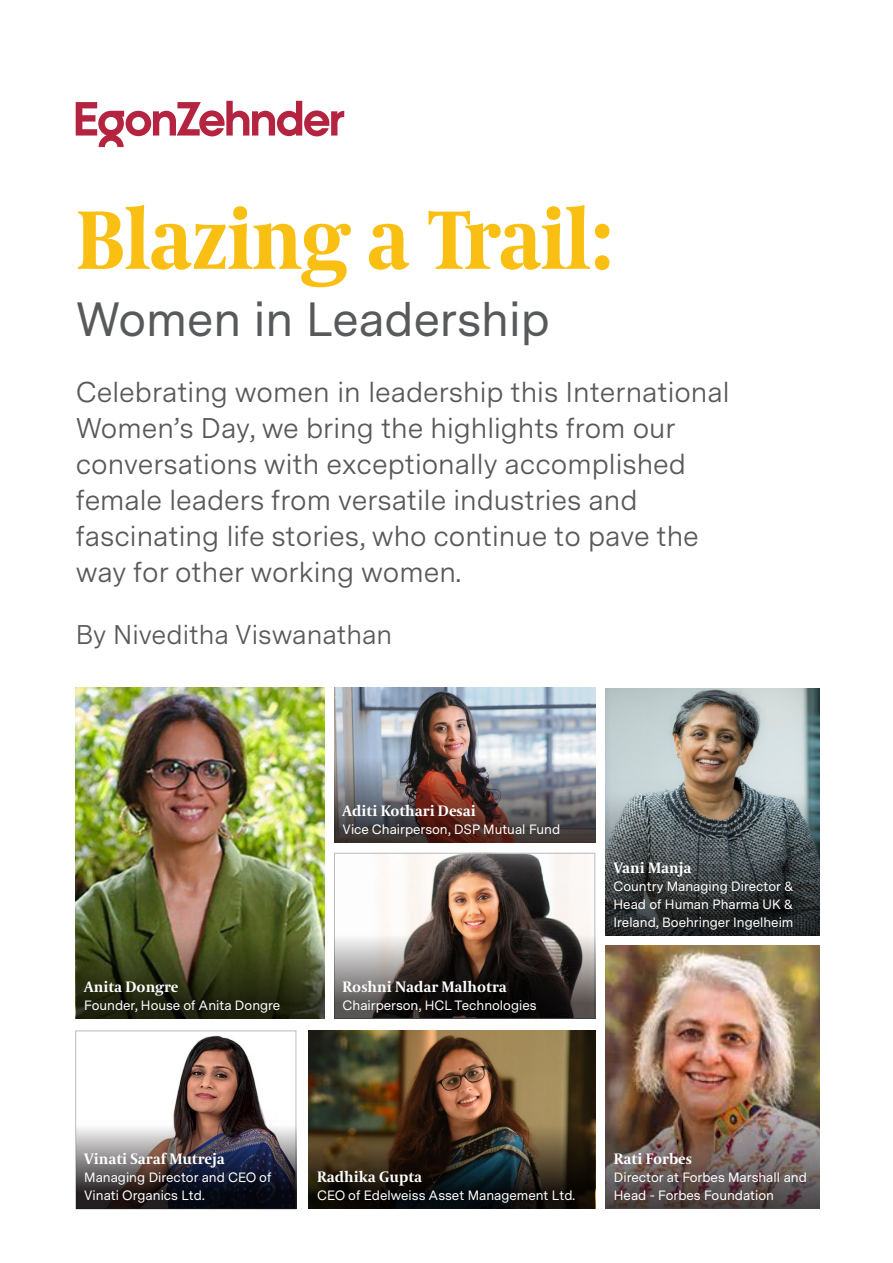
<style>
.page{position:relative;width:893px;height:1263px;background:#fff}
.page>*{position:absolute;margin:0;border:0;box-sizing:border-box;transform-origin:0 0}
.Heading_1{font:700 82.5px "Coranto 2 Headline";color:#f9c013}
.Heading_1-2{font:48px "Messina Sans";color:#58595b}
.Heading_1-3{font:28.5px/36px "Messina Sans";color:#58595b}
.Heading_1-4{font:27px "Messina Sans";color:#58595b}
.Names__cover{font:700 15px "Coranto 2";color:#fff}
.Designations{font:13.5px/18px "Messina Sans";color:#fff}
</style>
<div class="page">
<img style="left:605px;top:946px;width:215px;height:263px">
<img style="left:605px;top:1055px;width:214px;height:154px">
<img style="left:605px;top:688px;width:214px;height:93px">
<svg style="left:605px;top:781px;width:214px;height:155px;background:#4f5555"></svg>
<img style="left:334px;top:688px;width:261px;height:65px">
<img style="left:334px;top:753px;width:261px;height:89px">
<img style="left:76px;top:688px;width:249px;height:242px">
<svg style="left:76px;top:930px;width:249px;height:89px;background:#383d1c"></svg>
<img style="left:379px;top:855px;width:212px;height:75px">
<svg style="left:334px;top:930px;width:261px;height:89px;background:#4c4542"></svg>
<img style="left:309px;top:1031px;width:286px;height:89px">
<svg style="left:309px;top:1120px;width:286px;height:89px;background:#2b2418"></svg>
<img style="left:173px;top:1035px;width:92px;height:85px">
<div style="left:75px;top:1030px;width:221px;height:179px;border:1px solid #bcbdc0"></div>
<img style="left:76px;top:1120px;width:220px;height:89px">
<svg style="left:76px;top:101px;width:268px;height:46px"></svg>
<p class="Heading_1" style="left:76px;top:175px;width:538px">Blazing a Trail:</p>
<p class="Heading_1-2" style="left:76px;top:291px;width:476px">Women in Leadership</p>
<p class="Heading_1-3" style="left:76px;top:375px;width:655px">Celebrating women in leadership this International Women’s Day, we bring the highlights from our conversations with exceptionally accomplished female leaders from versatile industries and fascinating life stories, who continue to pave the way for other working women.</p>
<p class="Heading_1-4" style="left:76px;top:619px;width:318px">By Niveditha Viswanathan</p>
<p class="Names__cover" style="left:84px;top:978px;width:96px">Anita Dongre</p>
<p class="Designations" style="left:84px;top:997px;width:198px">Founder, House of Anita Dongre</p>
<p class="Names__cover" style="left:343px;top:801px;width:135px">Aditi Kothari Desai</p>
<p class="Designations" style="left:343px;top:820px;width:219px">Vice Chairperson, DSP Mutual Fund</p>
<p class="Names__cover" style="left:343px;top:978px;width:166px">Roshni Nadar Malhotra</p>
<p class="Designations" style="left:343px;top:997px;width:195px">Chairperson, HCL Technologies</p>
<p class="Names__cover" style="left:614px;top:859px;width:80px">Vani Manja</p>
<p class="Designations" style="left:614px;top:878px;width:182px;text-align:justify">Country Managing Director &amp; Head of Human Pharma UK &amp; Ireland, Boehringer Ingelheim</p>
<p class="Names__cover" style="left:84px;top:1150px;width:142px">Vinati Saraf Mutreja</p>
<p class="Designations" style="left:84px;top:1169px;width:189px">Managing Director and CEO of<br>Vinati Organics Ltd.</p>
<p class="Names__cover" style="left:317px;top:1168px;width:107px">Radhika Gupta</p>
<p class="Designations" style="left:317px;top:1187px;width:260px">CEO of Edelweiss Asset Management Ltd.</p>
<p class="Names__cover" style="left:614px;top:1150px;width:80px">Rati Forbes</p>
<p class="Designations" style="left:614px;top:1169px;width:195px">Director at Forbes Marshall and<br>Head - Forbes Foundation</p>
</div>
